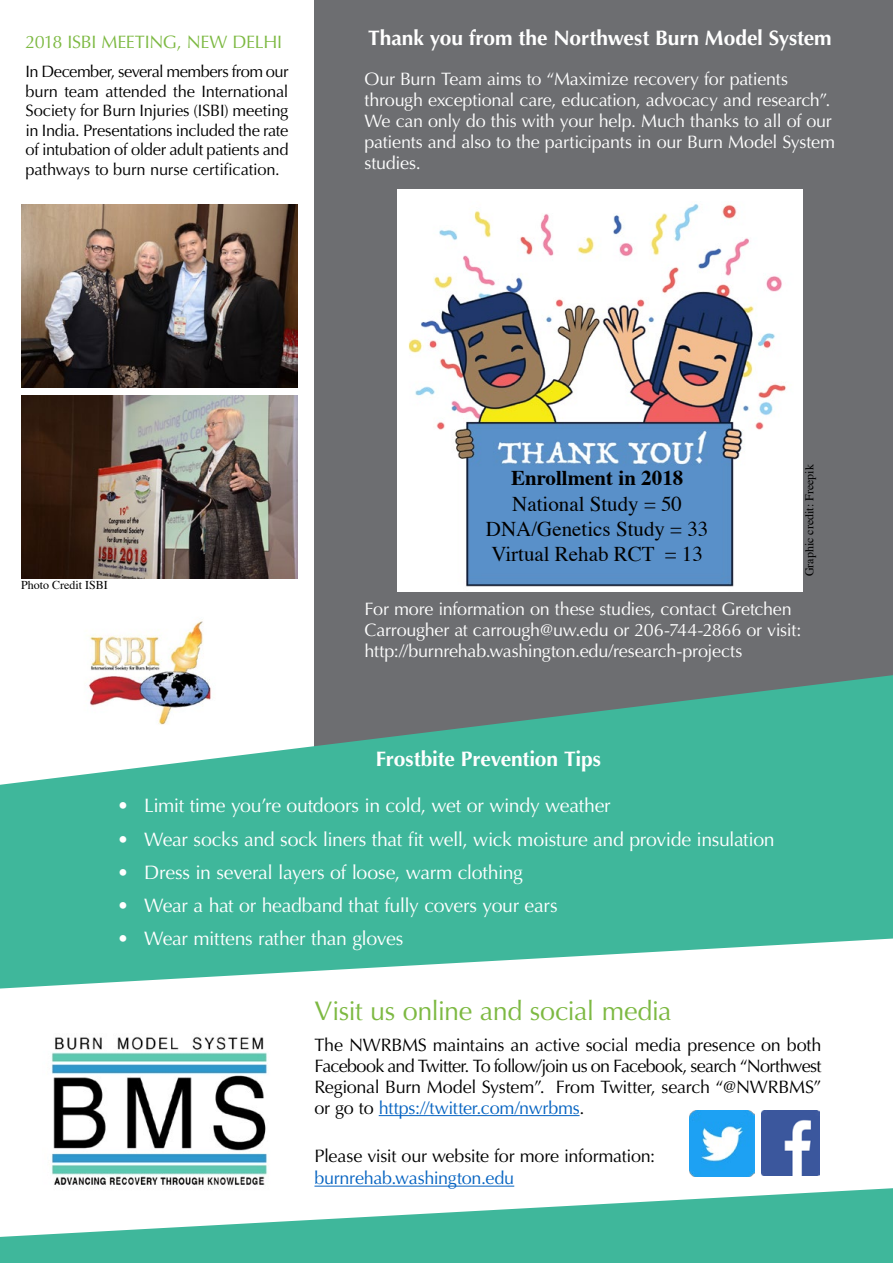
<style>
.page{position:relative;width:893px;height:1263px;background:#fff}
.page>*{position:absolute;margin:0;border:0;box-sizing:border-box;transform-origin:0 0}
.t1{font:27px "Optima";letter-spacing:-.02em;color:#7db942}
.t2{font:700 21px "Optima";letter-spacing:-.005em;color:#fff}
.t3{font:21px/25.2px "Times";color:#000;text-align:center}
.t4{font:700 21px "Times";color:#000}
.t5{font:19.5px "Optima";letter-spacing:-.02em;color:#fff}
.t6{font:18px/21px "Optima";letter-spacing:-.015em;color:#fff}
.t7{font:18px/21px "Optima";letter-spacing:-.015em;color:#000;text-align:justify}
.t8{font:18px "Optima";letter-spacing:-.02em;color:#7db942}
.t9{font:18px "Optima";letter-spacing:-.015em;color:#0563c1}
.t10{font:16.5px/19.5px "Optima";letter-spacing:-.02em;color:#000;text-align:justify}
.t11{font:12px "Times";color:#000}
.s1{color:#0563c1}
</style>
<div class="page">
<div style="left:314px;top:0;width:579px;height:800px;background:#6d6e71"></div>
<svg style="left:0;top:675px;width:893px;height:313px;fill:#3fb79b"></svg>
<svg style="left:0;top:1188px;width:893px;height:75px;fill:#3fb79b"></svg>
<img style="left:72px;top:621px;width:158px;height:130px">
<hr style="left:379px;top:1115px;width:200px;height:1px;background:#0563c1">
<hr style="left:314px;top:1186px;width:200px;height:1px;background:#0563c1">
<img style="left:689px;top:1110px;width:66px;height:66px">
<img style="left:761px;top:1110px;width:59px;height:65px">
<img style="left:44px;top:1036px;width:230px;height:155px">
<img style="left:397px;top:189px;width:406px;height:402px">
<img style="left:21px;top:204px;width:276px;height:183px">
<img style="left:21px;top:395px;width:276px;height:183px">
<p class="t8" style="left:26px;top:31px;width:258px">2018 ISBI MEETING, NEW DELHI</p>
<p class="t10" style="left:26px;top:62px;width:265px">In December, several members from our burn team attended the International Society for Burn Injuries (ISBI) meeting in India. Presentations included the rate of intubation of older adult patients and pathways to burn nurse certification.</p>
<p class="t2" style="left:368px;top:26px;width:465px">Thank you from the Northwest Burn Model System</p>
<p class="t6" style="left:364px;top:69px;width:472px">Our Burn Team aims to “Maximize recovery for patients through exceptional care, education, advocacy and research”.<br>We can only do this with your help. Much thanks to all of our patients and also to the participants in our Burn Model System studies.</p>
<p class="t11" style="left:21px;top:573px;width:88px">Photo Credit ISBI</p>
<p class="t4" style="left:511px;top:458px;width:174px">Enrollment in 2018</p>
<p class="t3" style="left:486px;top:489px;width:224px">National Study = 50<br>DNA/Genetics Study = 33<br>Virtual Rehab RCT = 13</p>
<p class="t11" style="left:798px;top:576px;width:113px;rotate:-90deg">Graphic credit: Freepik</p>
<p class="t6" style="left:364px;top:599px;width:438px">For more information on these studies, contact Gretchen<br>Carrougher at carrough@uw.edu or 206-744-2866 or visit: http://burnrehab.washington.edu/research-projects</p>
<p class="t2" style="left:376px;top:747px;width:227px">Frostbite Prevention Tips</p>
<p class="t5" style="left:117px;top:794px;width:495px">• Limit time you’re outdoors in cold, wet or windy weather</p>
<p class="t5" style="left:117px;top:828px;width:659px">• Wear socks and sock liners that fit well, wick moisture and provide insulation</p>
<p class="t5" style="left:117px;top:861px;width:407px">• Dress in several layers of loose, warm clothing</p>
<p class="t5" style="left:117px;top:894px;width:442px">• Wear a hat or headband that fully covers your ears</p>
<p class="t5" style="left:117px;top:927px;width:288px">• Wear mittens rather than gloves</p>
<h1 class="t1" style="left:314px;top:995px;width:359px">Visit us online and social media</h1>
<p class="t7" style="left:314px;top:1034px;width:509px">The NWRBMS maintains an active social media presence on both Facebook and Twitter. To follow/join us on Facebook, search “Northwest Regional Burn Model System”. From Twitter, search “@NWRBMS” or go to <span class="s1">https://twitter.com/nwrbms</span>.</p>
<p class="t7" style="left:314px;top:1145px;width:342px">Please visit our website for more information:</p>
<p class="t9" style="left:314px;top:1168px;width:201px">burnrehab.washington.edu</p>
</div>
